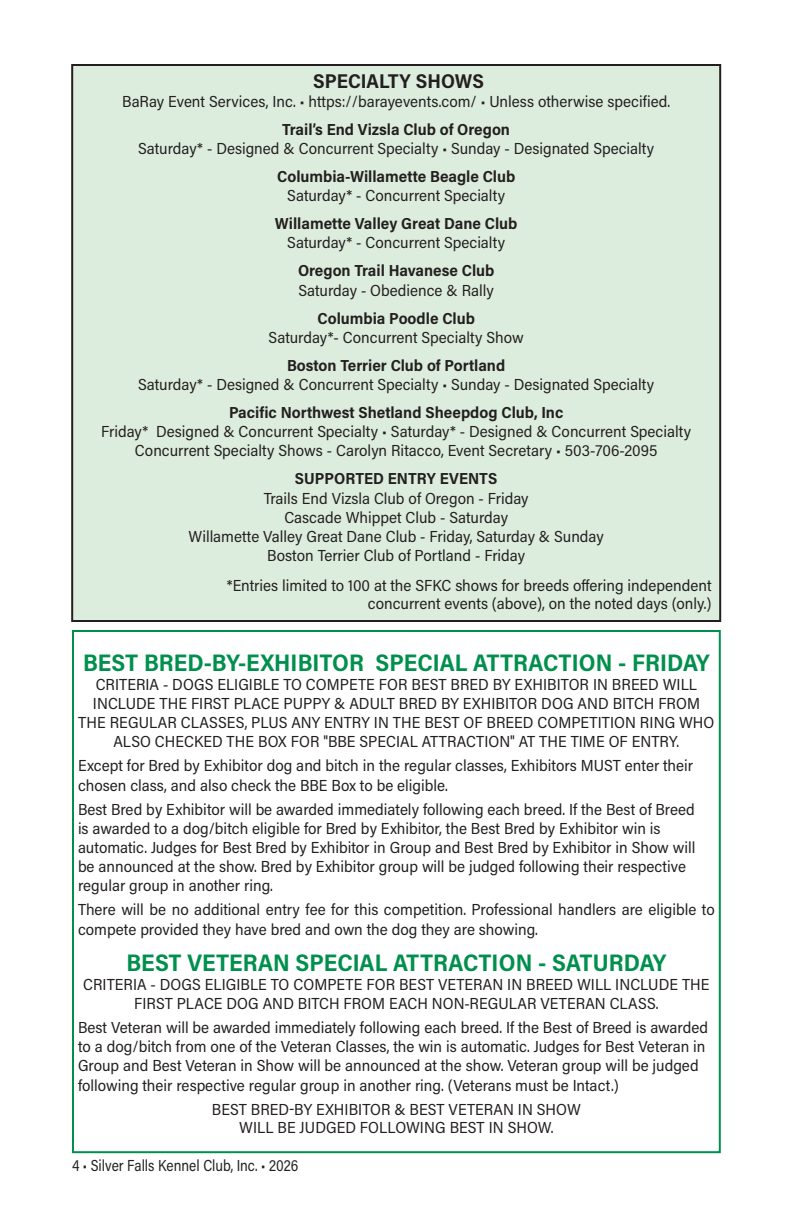
<style>
.page{position:relative;width:792px;height:1224px;background:#fff}
.page>*{position:absolute;margin:0;border:0;box-sizing:border-box;transform-origin:0 0}
.t1{font:700 24px "Acumin Pro Semi Cond";color:#008f4d}
.MainText27{font:700 20px "Acumin Pro Semi Cond";color:#231f20}
.MainText27-2{font:16px/19.2px "Acumin Pro Semi Cond";color:#231f20}
.MainText27-3{font:700 16px "Acumin Pro Semi Cond";color:#231f20}
.MainText13{font:16px "Acumin Pro Semi Cond";color:#231f20}
.MainText27-4{font:16px "Acumin Pro Semi Cond";color:#231f20;scale:.9 1}
</style>
<div class="page">
<div style="left:72px;top:65px;width:648px;height:556px;background:#ddeddd"></div>
<hr style="left:71px;top:64px;width:650px;height:2px;background:#231f20">
<hr style="left:71px;top:66px;width:2px;height:554px;background:#231f20">
<hr style="left:719px;top:66px;width:2px;height:554px;background:#231f20">
<hr style="left:71px;top:620px;width:650px;height:2px;background:#231f20">
<div style="left:72px;top:630px;width:649px;height:523px;border:2px solid #008f4d"></div>
<p class="MainText27" style="left:313px;top:67px;width:172px">SPECIALTY SHOWS</p>
<p class="MainText27-2" style="left:122px;top:91px;width:549px">BaRay Event Services, Inc. • https://barayevents.com/ • Unless otherwise specified.</p>
<p class="MainText27-3" style="left:282px;top:118px;width:229px">Trail’s End Vizsla Club of Oregon</p>
<p class="MainText27-2" style="left:138px;top:138px;width:518px">Saturday* - Designed &amp; Concurrent Specialty • Sunday - Designated Specialty</p>
<p class="MainText27-3" style="left:277px;top:165px;width:240px">Columbia-Willamette Beagle Club</p>
<p class="MainText27-2" style="left:287px;top:185px;width:219px">Saturday* - Concurrent Specialty</p>
<p class="MainText27-3" style="left:275px;top:212px;width:244px">Willamette Valley Great Dane Club</p>
<p class="MainText27-2" style="left:287px;top:233px;width:219px">Saturday* - Concurrent Specialty</p>
<p class="MainText27-3" style="left:298px;top:260px;width:198px">Oregon Trail Havanese Club</p>
<p class="MainText27-2" style="left:298px;top:280px;width:197px">Saturday - Obedience &amp; Rally</p>
<p class="MainText27-3" style="left:317px;top:307px;width:159px">Columbia Poodle Club</p>
<p class="MainText27-2" style="left:269px;top:327px;width:257px">Saturday*- Concurrent Specialty Show</p>
<p class="MainText27-3" style="left:287px;top:354px;width:220px">Boston Terrier Club of Portland</p>
<p class="MainText27-2" style="left:138px;top:374px;width:518px">Saturday* - Designed &amp; Concurrent Specialty • Sunday - Designated Specialty</p>
<p class="MainText27-3" style="left:229px;top:401px;width:336px">Pacific Northwest Shetland Sheepdog Club, Inc</p>
<p class="MainText27-2" style="left:101px;top:421px;width:592px">Friday* Designed &amp; Concurrent Specialty • Saturday* - Designed &amp; Concurrent Specialty</p>
<p class="MainText27-2" style="left:135px;top:441px;width:524px">Concurrent Specialty Shows - Carolyn Ritacco, Event Secretary • 503-706-2095</p>
<p class="MainText27-3" style="left:295px;top:468px;width:204px">SUPPORTED ENTRY EVENTS</p>
<p class="MainText27-2" style="left:264px;top:488px;width:266px">Trails End Vizsla Club of Oregon - Friday</p>
<p class="MainText27-2" style="left:284px;top:507px;width:225px">Cascade Whippet Club - Saturday</p>
<p class="MainText27-2" style="left:189px;top:526px;width:417px">Willamette Valley Great Dane Club - Friday, Saturday &amp; Sunday</p>
<p class="MainText27-2" style="left:267px;top:545px;width:259px">Boston Terrier Club of Portland - Friday</p>
<p class="MainText13" style="left:227px;top:574px;width:486px">*Entries limited to 100 at the SFKC shows for breeds offering independent</p>
<p class="MainText13" style="left:368px;top:592px;width:345px">concurrent events (above), on the noted days (only.)</p>
<p class="t1" style="left:83px;top:645px;width:628px">BEST BRED-BY-EXHIBITOR SPECIAL ATTRACTION - FRIDAY</p>
<p class="MainText27-2" style="left:78px;top:674px;width:638px;text-align:center">CRITERIA - DOGS ELIGIBLE TO COMPETE FOR BEST BRED BY EXHIBITOR IN BREED WILL INCLUDE THE FIRST PLACE PUPPY &amp; ADULT BRED BY EXHIBITOR DOG AND BITCH FROM THE REGULAR CLASSES, PLUS ANY ENTRY IN THE BEST OF BREED COMPETITION RING WHO ALSO CHECKED THE BOX FOR "BBE SPECIAL ATTRACTION" AT THE TIME OF ENTRY.</p>
<p class="MainText27-2" style="left:78px;top:756px;width:617px">Except for Bred by Exhibitor dog and bitch in the regular classes, Exhibitors MUST enter their chosen class, and also check the BBE Box to be eligible.</p>
<p class="MainText27-2" style="left:78px;top:799px;width:619px">Best Bred by Exhibitor will be awarded immediately following each breed. If the Best of Breed is awarded to a dog/bitch eligible for Bred by Exhibitor, the Best Bred by Exhibitor win is automatic. Judges for Best Bred by Exhibitor in Group and Best Bred by Exhibitor in Show will be announced at the show. Bred by Exhibitor group will be judged following their respective regular group in another ring.</p>
<p class="MainText27-2" style="left:78px;top:900px;width:638px">There will be no additional entry fee for this competition. Professional handlers are eligible to compete provided they have bred and own the dog they are showing.</p>
<p class="t1" style="left:126px;top:945px;width:541px">BEST VETERAN SPECIAL ATTRACTION - SATURDAY</p>
<p class="MainText27-2" style="left:83px;top:974px;width:628px;text-align:center">CRITERIA - DOGS ELIGIBLE TO COMPETE FOR BEST VETERAN IN BREED WILL INCLUDE THE<br>FIRST PLACE DOG AND BITCH FROM EACH NON-REGULAR VETERAN CLASS.</p>
<p class="MainText27-2" style="left:78px;top:1017px;width:632px">Best Veteran will be awarded immediately following each breed. If the Best of Breed is awarded to a dog/bitch from one of the Veteran Classes, the win is automatic. Judges for Best Veteran in Group and Best Veteran in Show will be announced at the show. Veteran group will be judged following their respective regular group in another ring. (Veterans must be Intact.)</p>
<p class="MainText27-2" style="left:212px;top:1099px;width:371px">BEST BRED-BY EXHIBITOR &amp; BEST VETERAN IN SHOW</p>
<p class="MainText27-2" style="left:239px;top:1117px;width:316px">WILL BE JUDGED FOLLOWING BEST IN SHOW.</p>
<p class="MainText27-4" style="left:72px;top:1154px;width:253px">4 • Silver Falls Kennel Club, Inc. • 2026</p>
</div>
